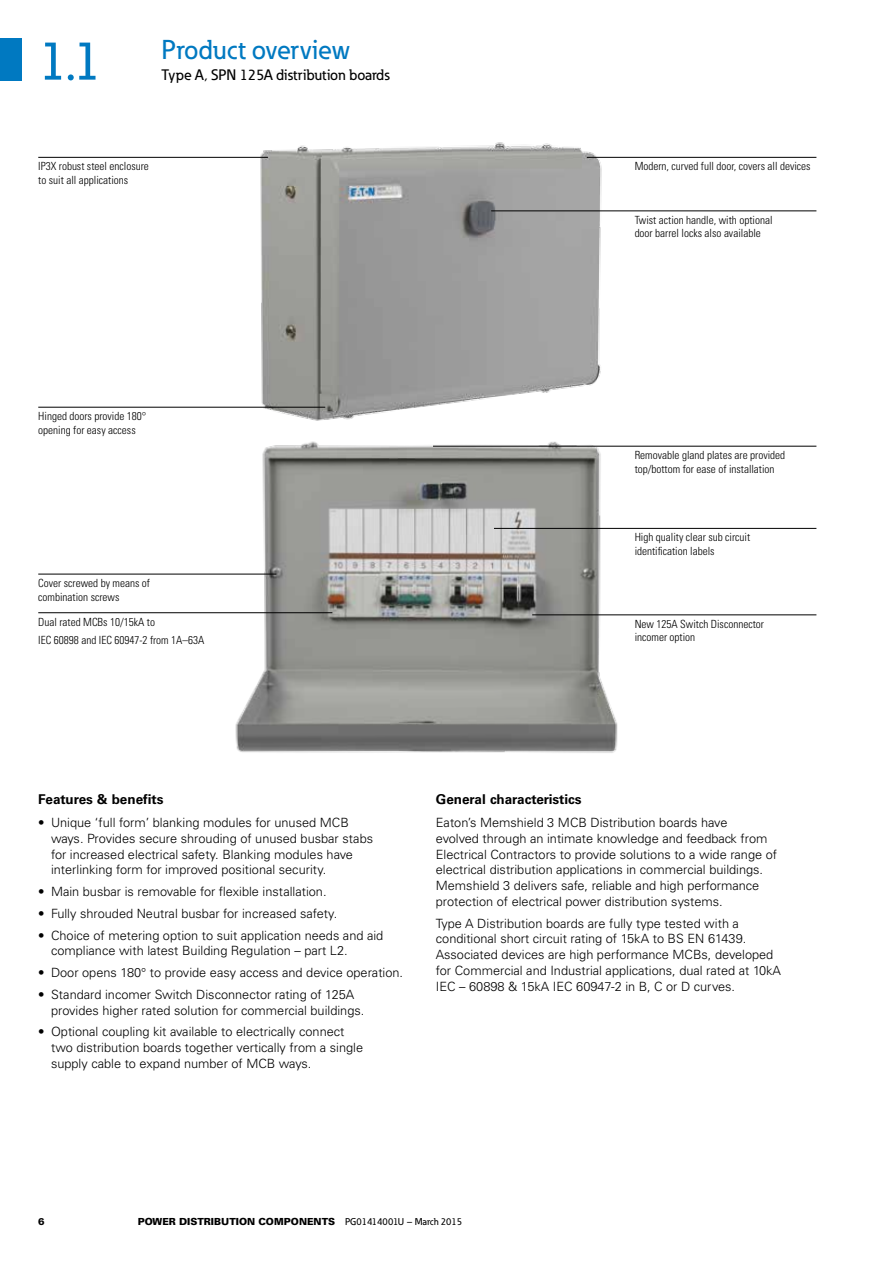
<style>
.page{position:relative;width:893px;height:1263px;background:#fff}
.page>*{position:absolute;margin:0;border:0;box-sizing:border-box;transform-origin:0 0}
.t1{font:500 54px "Eaton";color:#0079c1}
.t2{font:500 27px "Eaton";color:#0079c1}
.t3{font:500 15px "Eaton";color:#000}
.t4{font:700 13.5px "Univers";color:#000}
.t5{font:300 12.75px/15.8px "Univers";color:#000}
.t6{font:300 condensed 11.25px/13.5px "Univers";color:#000}
.t7{font:900 9.75px "Univers";color:#000}
.s1{font-family:"Eaton";font-weight:500}
</style>
<div class="page">
<div style="left:0;top:38px;width:21px;height:43px;background:#0079c1"></div>
<img style="left:220px;top:142px;width:415px;height:279px">
<img style="left:220px;top:441px;width:415px;height:312px">
<hr style="left:38px;top:157px;width:230px;height:1px;background:#000">
<hr style="left:38px;top:407px;width:287px;height:1px;background:#000">
<hr style="left:587px;top:157px;width:229px;height:1px;background:#000">
<hr style="left:491px;top:210px;width:325px;height:1px;background:#000">
<hr style="left:433px;top:446px;width:383px;height:1px;background:#000">
<hr style="left:494px;top:528px;width:322px;height:1px;background:#000">
<hr style="left:38px;top:574px;width:238px;height:1px;background:#000">
<hr style="left:38px;top:612px;width:294px;height:1px;background:#000">
<hr style="left:532px;top:614px;width:284px;height:1px;background:#000">
<h1 class="t1" style="left:38px;top:28px;width:65px">1.1</h1>
<h2 class="t2" style="left:162px;top:33px;width:190px">Product overview</h2>
<p class="t3" style="left:162px;top:66px;width:230px">Type A, SPN 125A distribution boards</p>
<p class="t6" style="left:38px;top:160px;width:112px">IP3X robust steel enclosure to suit all applications</p>
<p class="t6" style="left:38px;top:409px;width:110px">Hinged doors provide 180° opening for easy access</p>
<p class="t6" style="left:635px;top:160px;width:177px">Modern, curved full door, covers all devices</p>
<p class="t6" style="left:635px;top:213px;width:139px">Twist action handle, with optional door barrel locks also available</p>
<p class="t6" style="left:635px;top:448px;width:152px">Removable gland plates are provided top/bottom for ease of installation</p>
<p class="t6" style="left:635px;top:531px;width:117px">High quality clear sub circuit identification labels</p>
<p class="t6" style="left:38px;top:576px;width:113px">Cover screwed by means of combination screws</p>
<p class="t6" style="left:38px;top:613px;width:168px;line-height:18px">Dual rated MCBs 10/15kA to<br>IEC 60898 and IEC 60947-2 from 1A–63A</p>
<p class="t6" style="left:635px;top:617px;width:131px">New 125A Switch Disconnector incomer option</p>
<p class="t4" style="left:38px;top:791px;width:127px">Features &amp; benefits</p>
<p class="t5" style="left:51px;top:815px;width:324px;text-indent:-13px">• Unique ‘full form’ blanking modules for unused MCB ways. Provides secure shrouding of unused busbar stabs for increased electrical safety. Blanking modules have interlinking form for improved positional security.</p>
<p class="t5" style="left:38px;top:884px;width:290px">• Main busbar is removable for flexible installation.</p>
<p class="t5" style="left:38px;top:905px;width:300px">• Fully shrouded Neutral busbar for increased safety.</p>
<p class="t5" style="left:51px;top:927px;width:334px;text-indent:-13px">• Choice of metering option to suit application needs and aid compliance with latest Building Regulation – part L2.</p>
<p class="t5" style="left:38px;top:965px;width:366px">• Door opens 180° to provide easy access and device operation.</p>
<p class="t5" style="left:51px;top:986px;width:315px;text-indent:-13px">• Standard incomer Switch Disconnector rating of 125A provides higher rated solution for commercial buildings.</p>
<p class="t5" style="left:51px;top:1024px;width:314px;text-indent:-13px">• Optional coupling kit available to electrically connect two distribution boards together vertically from a single supply cable to expand number of MCB ways.</p>
<p class="t4" style="left:436px;top:791px;width:147px">General characteristics</p>
<p class="t5" style="left:436px;top:815px;width:343px">Eaton’s Memshield 3 MCB Distribution boards have<br>evolved through an intimate knowledge and feedback from Electrical Contractors to provide solutions to a wide range of electrical distribution applications in commercial buildings.<br>Memshield 3 delivers safe, reliable and high performance protection of electrical power distribution systems.</p>
<p class="t5" style="left:436px;top:915px;width:347px">Type A Distribution boards are fully type tested with a conditional short circuit rating of 15kA to BS EN 61439.<br>Associated devices are high performance MCBs, developed for Commercial and Industrial applications, dual rated at 10kA IEC – 60898 &amp; 15kA IEC 60947-2 in B, C or D curves.</p>
<p class="t7" style="left:38px;top:1215px;width:8px">6</p>
<p class="t7" style="left:138px;top:1215px;width:326px">POWER DISTRIBUTION COMPONENTS <span class="s1">PG01414001U – March 2015</span></p>
</div>
